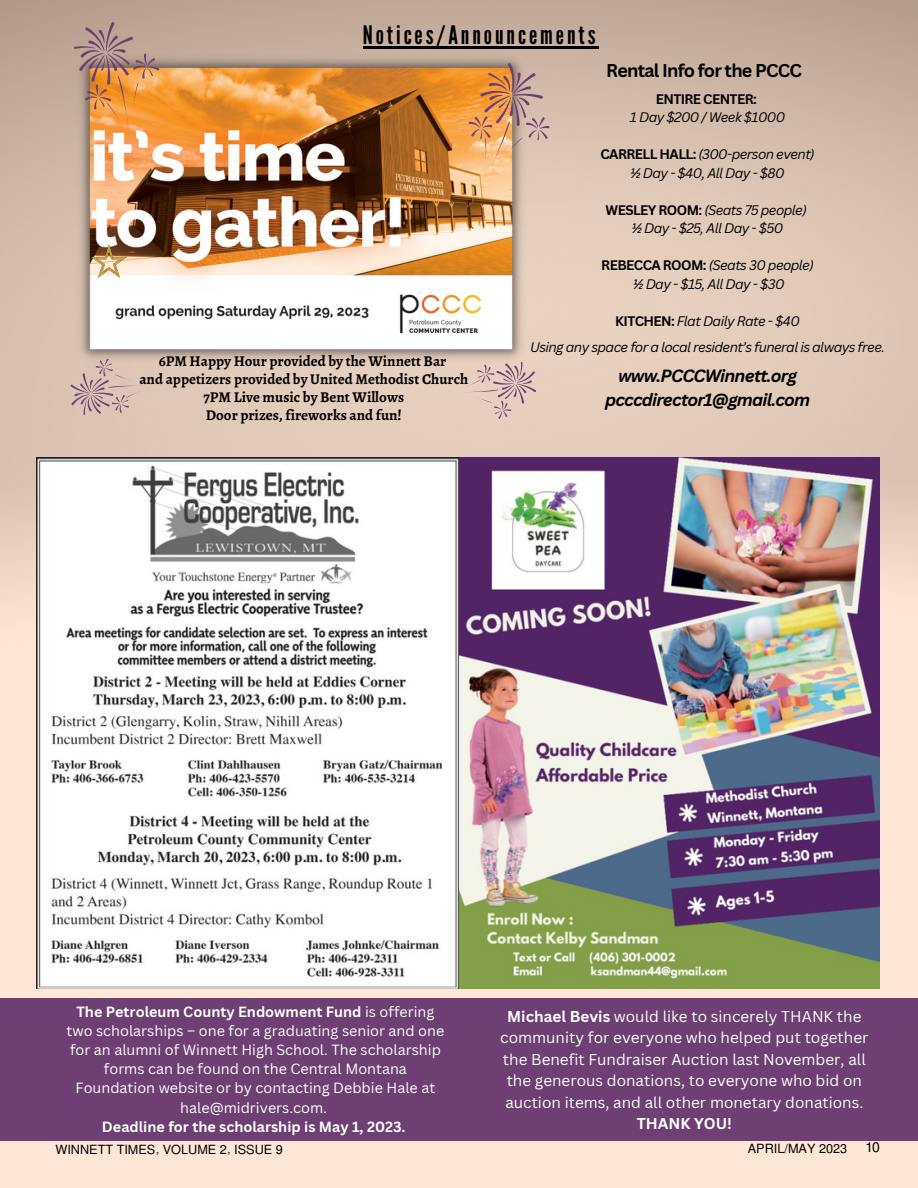
<style>
.page{position:relative;width:918px;height:1188px;background:#fff}
.page>*{position:absolute;margin:0;border:0;box-sizing:border-box;transform-origin:0 0}
.t1{font:25.5px "League Gothic";letter-spacing:.115em;color:#000}
.t2{font:700 18px "Canva Sans";letter-spacing:-.045em;color:#000}
.t3{font:italic 700 17.25px/24px "Canva Sans";letter-spacing:-.045em;color:#000;text-align:center}
.t4{font:15.3px/21.3px "Canva Sans";color:#fffffe;text-align:center}
.t5{font:700 15.3px "Canva Sans";color:#fffffe}
.t6{font:700 15px/18px "Alegreya";color:#000;text-align:center}
.t7{font:14.4px/19.2px "Canva Sans";color:#fffffe;text-align:center}
.t8{font:700 14.4px "Canva Sans";color:#fffffe}
.t9{font:13.95px "Mukti";color:#000}
.t10{font:italic 13.5px/18.5px "Canva Sans";letter-spacing:-.045em;color:#000;text-align:center}
.t11{font:700 13.5px "Canva Sans";letter-spacing:-.045em;color:#000}
.t12{font:12.75px "Mukti";color:#000}
.s1{font-weight:700;font-style:normal}
.s2{font-weight:700}
</style>
<div class="page">
<img style="left:0;top:0;width:918px;height:1188px">
<img style="left:75px;top:52px;width:452px;height:313px">
<img style="left:92px;top:245px;width:35px;height:32px">
<svg style="left:74px;top:22px;width:85px;height:104px;background:#c89469"></svg>
<svg style="left:70px;top:358px;width:59px;height:57px;background:#ccb2ab"></svg>
<hr style="left:108px;top:385px;width:36px;height:3px;background:#6d3f73">
<svg style="left:115px;top:374px;width:18px;height:7px"></svg>
<svg style="left:126px;top:390px;width:17px;height:8px"></svg>
<svg style="left:477px;top:362px;width:60px;height:57px;background:#d6bcb5"></svg>
<hr style="left:462px;top:389px;width:36px;height:3px;background:#6d3f73">
<svg style="left:474px;top:397px;width:18px;height:6px"></svg>
<svg style="left:464px;top:379px;width:17px;height:9px"></svg>
<svg style="left:468px;top:62px;width:82px;height:107px;background:#d4a37a"></svg>
<img style="left:37px;top:457px;width:843px;height:531px">
<div style="left:0;top:998px;width:918px;height:142px;background:#6d3f73"></div>
<hr style="left:363px;top:46px;width:236px;height:3px;background:#000">
<h1 class="t1" style="left:363px;top:20px;width:234px">Notices/Announcements</h1>
<p class="t6" style="left:139px;top:352px;width:330px">6PM Happy Hour provided by the Winnett Bar<br>and appetizers provided by United Methodist Church 7PM Live music by Bent Willows<br>Door prizes, fireworks and fun!</p>
<h2 class="t2" style="left:606px;top:58px;width:197px">Rental Info for the PCCC</h2>
<p class="t11" style="left:656px;top:90px;width:103px">ENTIRE CENTER:</p>
<p class="t10" style="left:630px;top:108px;width:157px">1 Day $200 / Week $1000</p>
<p class="t10" style="left:600px;top:145px;width:216px"><span class="s1">CARRELL HALL:</span> (300-person event)<br>1⁄2 Day - $40, All Day - $80</p>
<p class="t10" style="left:606px;top:200px;width:203px"><span class="s1">WESLEY ROOM:</span> (Seats 75 people)<br>1⁄2 Day - $25, All Day - $50</p>
<p class="t10" style="left:601px;top:256px;width:214px"><span class="s1">REBECCA ROOM:</span> (Seats 30 people)<br>1⁄2 Day - $15, All Day - $30</p>
<p class="t10" style="left:530px;top:307px;width:356px;line-height:26.5px"><span class="s1">KITCHEN:</span> Flat Daily Rate - $40<br>Using any space for a local resident’s funeral is always free.</p>
<p class="t3" style="left:605px;top:364px;width:207px">www.PCCCWinnett.org pcccdirector1@gmail.com</p>
<p class="t7" style="left:67px;top:1002px;width:379px"><span class="s2">The Petroleum County Endowment Fund</span> is offering two scholarships – one for a graduating senior and one for an alumni of Winnett High School. The scholarship forms can be found on the Central Montana Foundation website or by contacting Debbie Hale at hale@midrivers.com.</p>
<p class="t8" style="left:102px;top:1116px;width:305px">Deadline for the scholarship is May 1, 2023.</p>
<p class="t4" style="left:500px;top:1005px;width:370px"><span class="s2">Michael Bevis</span> would like to sincerely THANK the community for everyone who helped put together the Benefit Fundraiser Auction last November, all the generous donations, to everyone who bid on auction items, and all other monetary donations.</p>
<p class="t5" style="left:637px;top:1113px;width:97px">THANK YOU!</p>
<p class="t12" style="left:55px;top:1140px;width:229px">WINNETT TIMES, VOLUME 2, ISSUE 9</p>
<p class="t12" style="left:748px;top:1140px;width:101px">APRIL/MAY 2023</p>
<p class="t9" style="left:866px;top:1137px;width:16px">10</p>
</div>
